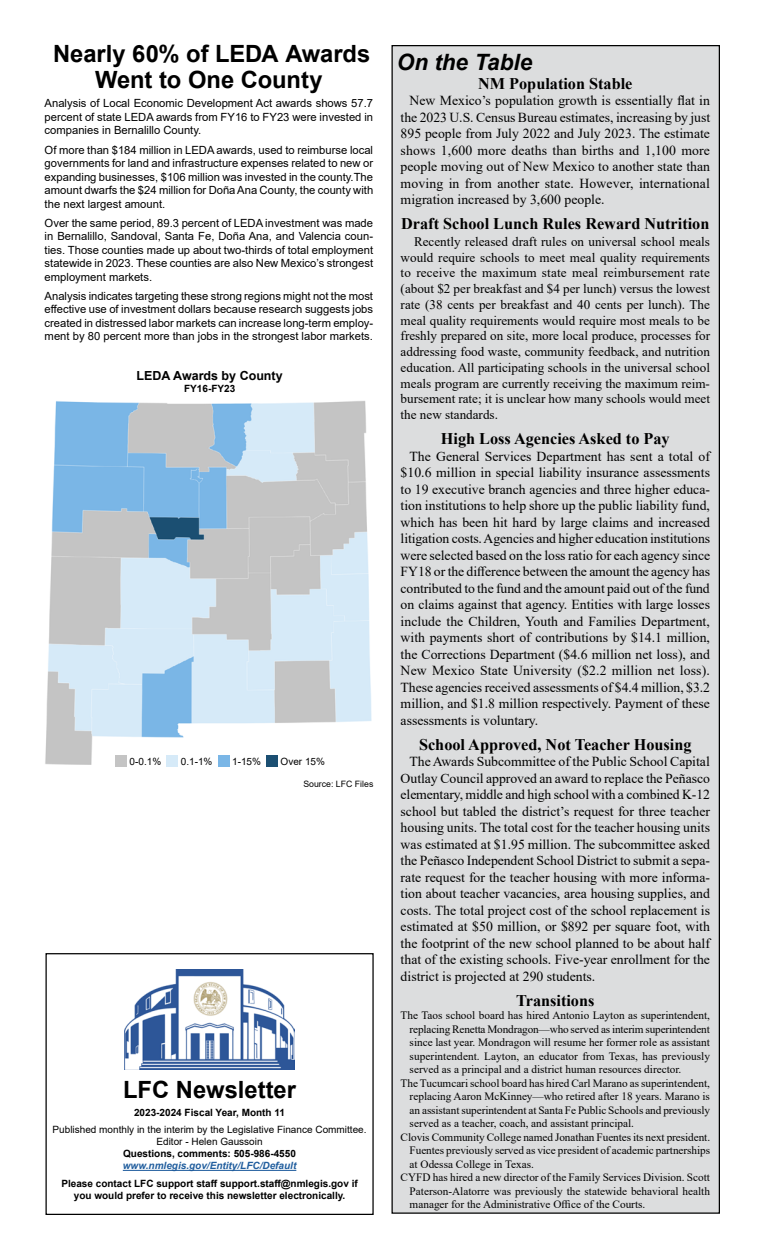
<style>
.page{position:relative;width:765px;height:1260px;background:#fff}
.page>*{position:absolute;margin:0;border:0;box-sizing:border-box;transform-origin:0 0}
.t1{font:700 23.75px/26.2px "Arial";color:#000;text-align:center}
.t2{font:italic 700 22.5px "Arial";color:#000}
.t3{font:700 16.25px "Times New Roman";color:#000}
.t4{font:13.75px/16.5px "Times New Roman";color:#000;text-align:justify}
.t5{font:13.12px/15.8px "Times New Roman";color:#000;text-align:justify}
.t6{font:700 12.5px "Arial";color:#000}
.t7{font:11.25px/13.5px "Arial";color:#000;text-align:justify}
.t8{font:11.25px "Times New Roman";color:#000}
.t9{font:700 10px/12px "Arial";color:#000;text-align:center}
.t10{font:10px/12px "Arial";color:#000;text-align:center}
.t11{font:italic 700 10px "Arial";color:#215e9e}
.t12{font:8.75px "Arial";color:#000}
</style>
<div class="page">
<div style="left:392px;top:46px;width:327px;height:1167px;background:#dcddde"></div>
<hr style="left:123px;top:1170px;width:173px;height:1px;background:#215e9e">
<img style="left:125px;top:969px;width:170px;height:101px">
<div style="left:45px;top:953px;width:329px;height:262px;border:1px solid #000"></div>
<img style="left:45px;top:400px;width:327px;height:367px">
<div style="left:116px;top:755px;width:11px;height:12px;background:#c4c4c4"></div>
<div style="left:167px;top:755px;width:11px;height:12px;background:#d6eaf8"></div>
<div style="left:218px;top:755px;width:11px;height:12px;background:#7ab6e6"></div>
<div style="left:267px;top:755px;width:11px;height:12px;background:#1b4f72"></div>
<h1 class="t1" style="left:53px;top:41px;width:319px">Nearly 60% of LEDA Awards<br>Went to One County</h1>
<p class="t7" style="left:45px;top:97px;width:330px">Analysis of Local Economic Development Act awards shows 57.7 percent of state LEDA awards from FY16 to FY23 were invested in companies in Bernalillo County.</p>
<p class="t7" style="left:45px;top:143px;width:330px">Of more than $184 million in LEDA awards, used to reimburse local governments for land and infrastructure expenses related to new or expanding businesses, $106 million was invested in the county.The amount dwarfs the $24 million for Doña Ana County, the county with the next largest amount.</p>
<p class="t7" style="left:45px;top:216px;width:330px">Over the same period, 89.3 percent of LEDA investment was made in Bernalillo, Sandoval, Santa Fe, Doña Ana, and Valencia coun&shy;ties. Those counties made up about two-thirds of total employment statewide in 2023. These counties are also New Mexico’s strongest employment markets.</p>
<p class="t7" style="left:45px;top:289px;width:330px">Analysis indicates targeting these strong regions might not the most effective use of investment dollars because research suggests jobs created in distressed labor markets can increase long-term employ&shy;ment by 80 percent more than jobs in the strongest labor markets.</p>
<p class="t6" style="left:137px;top:367px;width:148px">LEDA Awards by County</p>
<p class="t9" style="left:184px;top:383px;width:53px">FY16-FY23</p>
<p class="t10" style="left:130px;top:756px;width:33px">0-0.1%</p>
<p class="t10" style="left:181px;top:756px;width:33px">0.1-1%</p>
<p class="t10" style="left:232px;top:756px;width:30px">1-15%</p>
<p class="t10" style="left:281px;top:756px;width:46px">Over 15%</p>
<p class="t12" style="left:303px;top:778px;width:72px">Source: LFC Files</p>
<h1 class="t1" style="left:123px;top:1077px;width:174px">LFC Newsletter</h1>
<p class="t9" style="left:134px;top:1106px;width:153px">2023-2024 Fiscal Year, Month 11</p>
<p class="t10" style="left:53px;top:1124px;width:316px">Published monthly in the interim by the Legislative Finance Committee.<br>Editor - Helen Gaussoin</p>
<p class="t9" style="left:123px;top:1148px;width:174px">Questions, comments: 505-986-4550</p>
<p class="t11" style="left:123px;top:1159px;width:175px">www.nmlegis.gov/Entity/LFC/Default</p>
<p class="t9" style="left:61px;top:1178px;width:298px">Please contact LFC support staff support.staff@nmlegis.gov if you would prefer to receive this newsletter electronically.</p>
<h2 class="t2" style="left:397px;top:47px;width:137px">On the Table</h2>
<p class="t3" style="left:478px;top:72px;width:156px">NM Population Stable</p>
<p class="t4" style="left:401px;top:92px;width:311px;text-indent:9px">New Mexico’s population growth is essentially flat in the 2023 U.S. Census Bureau estimates, increasing by just 895 people from July 2022 and July 2023. The estimate shows 1,600 more deaths than births and 1,100 more people moving out of New Mexico to another state than moving in from another state. However, international migration increased by 3,600 people.</p>
<p class="t3" style="left:401px;top:212px;width:310px">Draft School Lunch Rules Reward Nutrition</p>
<p class="t5" style="left:401px;top:233px;width:311px;text-indent:13px">Recently released draft rules on universal school meals would require schools to meet meal quality requirements to receive the maximum state meal reimbursement rate (about $2 per breakfast and $4 per lunch) versus the lowest rate (38 cents per breakfast and 40 cents per lunch). The meal quality requirements would require most meals to be freshly prepared on site, more local produce, processes for addressing food waste, community feedback, and nutrition education. All participating schools in the universal school meals program are currently receiving the maximum reim&shy;bursement rate; it is unclear how many schools would meet the new standards.</p>
<p class="t3" style="left:441px;top:427px;width:230px">High Loss Agencies Asked to Pay</p>
<p class="t4" style="left:401px;top:447px;width:311px;text-indent:9px">The General Services Department has sent a total of $10.6 million in special liability insurance assessments to 19 executive branch agencies and three higher educa&shy;tion institutions to help shore up the public liability fund, which has been hit hard by large claims and increased litigation costs. Agencies and higher education institutions were selected based on the loss ratio for each agency since FY18 or the difference between the amount the agency has contributed to the fund and the amount paid out of the fund on claims against that agency. Entities with large losses include the Children, Youth and Families Department, with payments short of contributions by $14.1 million, the Corrections Department ($4.6 million net loss), and New Mexico State University ($2.2 million net loss).<br>These agencies received assessments of $4.4 million, $3.2 million, and $1.8 million respectively. Payment of these assessments is voluntary.</p>
<p class="t3" style="left:419px;top:733px;width:274px">School Approved, Not Teacher Housing</p>
<p class="t4" style="left:401px;top:753px;width:311px;text-indent:9px">The Awards Subcommittee of the Public School Capital Outlay Council approved an award to replace the Peñasco elementary, middle and high school with a combined K-12 school but tabled the district’s request for three teacher housing units. The total cost for the teacher housing units was estimated at $1.95 million. The subcommittee asked the Peñasco Independent School District to submit a sepa&shy;rate request for the teacher housing with more informa&shy;tion about teacher vacancies, area housing supplies, and costs. The total project cost of the school replacement is estimated at $50 million, or $892 per square foot, with the footprint of the new school planned to be about half that of the existing schools. Five-year enrollment for the district is projected at 290 students.</p>
<p class="t3" style="left:516px;top:989px;width:80px">Transitions</p>
<p class="t8" style="left:401px;top:1008px;width:311px">The Taos school board has hired Antonio Layton as superintendent,</p>
<p class="t8" style="left:410px;top:1021px;width:302px">replacing Renetta Mondragon—who served as interim superintendent</p>
<p class="t8" style="left:410px;top:1035px;width:302px">since last year. Mondragon will resume her former role as assistant</p>
<p class="t8" style="left:410px;top:1048px;width:302px">superintendent. Layton, an educator from Texas, has previously</p>
<p class="t8" style="left:410px;top:1062px;width:273px">served as a principal and a district human resources director.</p>
<p class="t8" style="left:401px;top:1075px;width:311px">The Tucumcari school board has hired Carl Marano as superintendent,</p>
<p class="t8" style="left:410px;top:1089px;width:302px">replacing Aaron McKinney—who retired after 18 years. Marano is</p>
<p class="t8" style="left:410px;top:1102px;width:302px">an assistant superintendent at Santa Fe Public Schools and previously</p>
<p class="t8" style="left:410px;top:1116px;width:226px">served as a teacher, coach, and assistant principal.</p>
<p class="t8" style="left:401px;top:1129px;width:311px">Clovis Community College named Jonathan Fuentes its next president.</p>
<p class="t8" style="left:410px;top:1143px;width:302px">Fuentes previously served as vice president of academic partnerships</p>
<p class="t8" style="left:410px;top:1156px;width:126px">at Odessa College in Texas.</p>
<p class="t8" style="left:401px;top:1170px;width:311px">CYFD has hired a new director of the Family Services Division. Scott</p>
<p class="t8" style="left:410px;top:1183px;width:302px">Paterson-Alatorre was previously the statewide behavioral health</p>
<p class="t8" style="left:410px;top:1197px;width:237px">manager for the Administrative Office of the Courts.</p>
</div>
